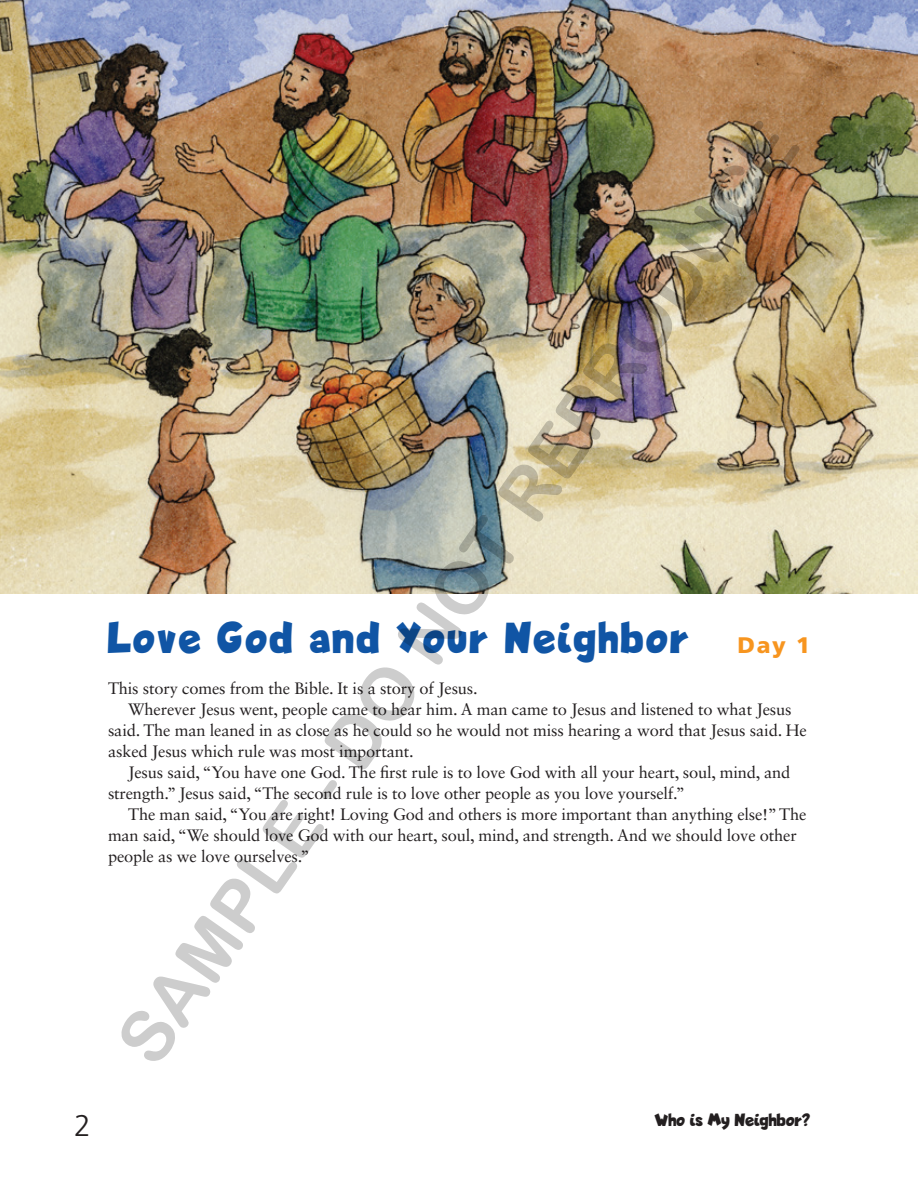
<style>
.page{position:relative;width:918px;height:1188px;background:#fff}
.page>*{position:absolute;margin:0;border:0;box-sizing:border-box;transform-origin:0 0}
.t1{font:72px "Arial Rounded MT Bold";color:rgb(0 0 0/.2)}
.t2{font:700 45px "Lapsus Pro";letter-spacing:.075em;color:#1055a5}
.t3{font:300 30px "Frutiger LT Std";color:#231f20}
.t4{font:700 18px "Lapsus Pro";letter-spacing:.025em;color:#231f20}
.t5{font:16.5px "Sabon LT Std";letter-spacing:-.01em;color:#231f20}
.s1{font-family:"Frutiger LT Std";font-weight:900;font-size:22.5px;color:#f7951f}
</style>
<div class="page">
<img style="left:0;top:0;width:918px;height:594px">
<h1 class="t1" style="left:100px;top:1031px;width:1130px;rotate:-55deg">SAMPLE - DO NOT REPRODUCE</h1>
<h2 class="t2" style="left:108px;top:611px;width:704px">Love God and Your Neighbor <span class="s1">Day 1</span></h2>
<p class="t5" style="left:108px;top:678px;width:371px">This story comes from the Bible. It is a story of Jesus.</p>
<p class="t5" style="left:128px;top:699px;width:665px">Wherever Jesus went, people came to hear him. A man came to Jesus and listened to what Jesus</p>
<p class="t5" style="left:108px;top:720px;width:700px">said. The man leaned in as close as he could so he would not miss hearing a word that Jesus said. He</p>
<p class="t5" style="left:108px;top:741px;width:307px">asked Jesus which rule was most important.</p>
<p class="t5" style="left:128px;top:762px;width:664px">Jesus said, “You have one God. The first rule is to love God with all your heart, soul, mind, and</p>
<p class="t5" style="left:108px;top:783px;width:579px">strength.” Jesus said, “The second rule is to love other people as you love yourself.”</p>
<p class="t5" style="left:128px;top:804px;width:680px">The man said, “You are right! Loving God and others is more important than anything else!” The</p>
<p class="t5" style="left:108px;top:825px;width:690px">man said, “We should love God with our heart, soul, mind, and strength. And we should love other</p>
<p class="t5" style="left:108px;top:846px;width:203px">people as we love ourselves.”</p>
<h3 class="t3" style="left:74px;top:1109px;width:18px">2</h3>
<p class="t4" style="left:655px;top:1110px;width:156px">Who is My Neighbor?</p>
</div>
